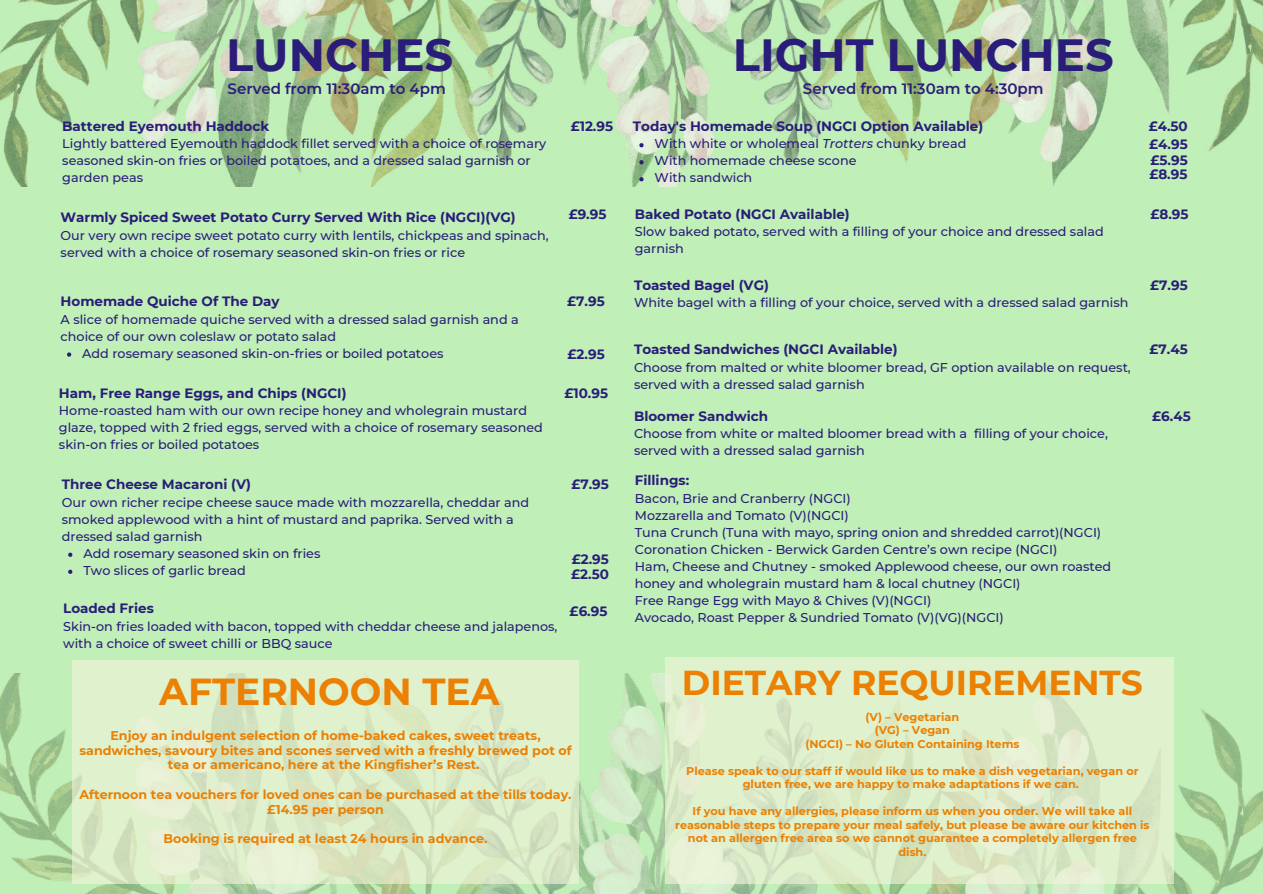
<style>
.page{position:relative;width:1263px;height:894px;background:#fff}
.page>*{position:absolute;margin:0;border:0;box-sizing:border-box;transform-origin:0 0}
.t1{font:700 45px "Montserrat";color:#291d79}
.t2{font:700 37.5px "Montserrat";color:#eb8003}
.t3{font:700 34.5px "Montserrat";color:#eb8003}
.t4{font:600 15px "Montserrat";color:#291d79}
.t5{font:700 13.5px/15px "Montserrat";color:#291d79}
.t6{font:500 12.75px/17px "Montserrat";color:#291d79}
.t7{font:700 12.75px/14.9px "Montserrat";color:#eb8003;text-align:center}
.t8{font:700 11.25px/13.5px "Montserrat";color:#eb8003;text-align:center}
.s1{font-style:italic}
</style>
<div class="page">
<div style="left:0;top:0;width:1263px;height:893px;background:#c0efb7"></div>
<img style="left:0;top:673px;width:1263px;height:220px">
<svg style="left:72px;top:660px;width:507px;height:223px;background:#dcecc8"></svg>
<svg style="left:665px;top:657px;width:508px;height:226px;background:#ddedca"></svg>
<img style="left:0;top:0;width:1263px;height:186px">
<svg style="left:67px;top:352px;width:4px;height:4px"></svg>
<svg style="left:68px;top:552px;width:4px;height:4px"></svg>
<svg style="left:68px;top:569px;width:4px;height:4px"></svg>
<svg style="left:639px;top:143px;width:5px;height:4px"></svg>
<svg style="left:639px;top:160px;width:5px;height:4px"></svg>
<svg style="left:639px;top:177px;width:5px;height:4px"></svg>
<h1 class="t1" style="left:226px;top:28px;width:229px">LUNCHES</h1>
<p class="t4" style="left:228px;top:79px;width:220px">Served from 11:30am to 4pm</p>
<p class="t5" style="left:62px;top:118px;width:209px">Battered Eyemouth Haddock</p>
<p class="t6" style="left:62px;top:135px;width:486px">Lightly battered Eyemouth haddock fillet served with a choice of rosemary seasoned skin-on fries or boiled potatoes, and a dressed salad garnish or garden peas</p>
<p class="t5" style="left:61px;top:210px;width:456px">Warmly Spiced Sweet Potato Curry Served With Rice (NGCI)(VG)</p>
<p class="t6" style="left:61px;top:227px;width:490px">Our very own recipe sweet potato curry with lentils, chickpeas and spinach, served with a choice of rosemary seasoned skin-on fries or rice</p>
<p class="t5" style="left:61px;top:294px;width:220px">Homemade Quiche Of The Day</p>
<p class="t6" style="left:61px;top:310px;width:460px">A slice of homemade quiche served with a dressed salad garnish and a</p>
<p class="t6" style="left:61px;top:327px;width:277px">choice of our own coleslaw or potato salad</p>
<p class="t6" style="left:82px;top:344px;width:363px">Add rosemary seasoned skin-on-fries or boiled potatoes</p>
<p class="t5" style="left:59px;top:385px;width:289px">Ham, Free Range Eggs, and Chips (NGCI)</p>
<p class="t6" style="left:59px;top:402px;width:485px">Home-roasted ham with our own recipe honey and wholegrain mustard glaze, topped with 2 fried eggs, served with a choice of rosemary seasoned skin-on fries or boiled potatoes</p>
<p class="t5" style="left:62px;top:476px;width:191px">Three Cheese Macaroni (V)</p>
<p class="t6" style="left:62px;top:493px;width:469px">Our own richer recipe cheese sauce made with mozzarella, cheddar and</p>
<p class="t6" style="left:62px;top:510px;width:453px">smoked applewood with a hint of mustard and paprika. Served with a</p>
<p class="t6" style="left:62px;top:527px;width:142px">dressed salad garnish</p>
<p class="t6" style="left:83px;top:544px;width:239px">Add rosemary seasoned skin on fries</p>
<p class="t6" style="left:83px;top:561px;width:164px">Two slices of garlic bread</p>
<p class="t5" style="left:571px;top:118px;width:44px">£12.95</p>
<p class="t5" style="left:569px;top:206px;width:39px">£9.95</p>
<p class="t5" style="left:567px;top:294px;width:39px">£7.95</p>
<p class="t5" style="left:568px;top:346px;width:39px">£2.95</p>
<p class="t5" style="left:564px;top:385px;width:45px">£10.95</p>
<p class="t5" style="left:571px;top:476px;width:39px">£7.95</p>
<p class="t5" style="left:571px;top:551px;width:39px">£2.95 £2.50</p>
<p class="t5" style="left:63px;top:600px;width:92px">Loaded Fries</p>
<p class="t6" style="left:63px;top:617px;width:496px">Skin-on fries loaded with bacon, topped with cheddar cheese and jalapenos, with a choice of sweet chilli or BBQ sauce</p>
<h2 class="t2" style="left:159px;top:668px;width:342px">AFTERNOON TEA</h2>
<p class="t5" style="left:570px;top:603px;width:39px">£6.95</p>
<p class="t7" style="left:79px;top:727px;width:494px">Enjoy an indulgent selection of home-baked cakes, sweet treats, sandwiches, savoury bites and scones served with a freshly brewed pot of tea or americano, here at the Kingfisher’s Rest.</p>
<p class="t7" style="left:80px;top:786px;width:494px">Afternoon tea vouchers for loved ones can be purchased at the tills today. £14.95 per person</p>
<p class="t7" style="left:164px;top:831px;width:325px">Booking is required at least 24 hours in advance.</p>
<h1 class="t1" style="left:733px;top:28px;width:382px">LIGHT LUNCHES</h1>
<p class="t4" style="left:803px;top:79px;width:242px">Served from 11:30am to 4:30pm</p>
<p class="t5" style="left:633px;top:118px;width:352px">Today's Homemade Soup (NGCI Option Available)</p>
<p class="t6" style="left:655px;top:135px;width:313px">With white or wholemeal <span class="s1">Trotters</span> chunky bread<br>With homemade cheese scone<br>With sandwich</p>
<p class="t5" style="left:635px;top:206px;width:216px">Baked Potato (NGCI Available)</p>
<p class="t6" style="left:635px;top:223px;width:470px">Slow baked potato, served with a filling of your choice and dressed salad garnish</p>
<p class="t5" style="left:634px;top:277px;width:136px">Toasted Bagel (VG)</p>
<p class="t6" style="left:634px;top:294px;width:496px">White bagel with a filling of your choice, served with a dressed salad garnish</p>
<p class="t5" style="left:634px;top:342px;width:265px">Toasted Sandwiches (NGCI Available)</p>
<p class="t6" style="left:634px;top:358px;width:498px">Choose from malted or white bloomer bread, GF option available on request, served with a dressed salad garnish</p>
<p class="t5" style="left:634px;top:408px;width:136px">Bloomer Sandwich</p>
<p class="t6" style="left:634px;top:425px;width:475px">Choose from white or malted bloomer bread with a filling of your choice, served with a dressed salad garnish</p>
<p class="t5" style="left:635px;top:472px;width:56px">Fillings:</p>
<p class="t6" style="left:635px;top:489px;width:478px">Bacon, Brie and Cranberry (NGCI)<br>Mozzarella and Tomato (V)(NGCI)<br>Tuna Crunch (Tuna with mayo, spring onion and shredded carrot)(NGCI)<br>Coronation Chicken - Berwick Garden Centre’s own recipe (NGCI)<br>Ham, Cheese and Chutney - smoked Applewood cheese, our own roasted honey and wholegrain mustard ham &amp; local chutney (NGCI)<br>Free Range Egg with Mayo &amp; Chives (V)(NGCI)<br>Avocado, Roast Pepper &amp; Sundried Tomato (V)(VG)(NGCI)</p>
<p class="t5" style="left:1149px;top:118px;width:41px">£4.50</p>
<p class="t5" style="left:1149px;top:167px;width:40px">£8.95</p>
<p class="t5" style="left:1149px;top:137px;width:40px">£4.95</p>
<p class="t5" style="left:1150px;top:153px;width:39px">£5.95</p>
<p class="t5" style="left:1150px;top:206px;width:40px">£8.95</p>
<p class="t5" style="left:1150px;top:277px;width:39px">£7.95</p>
<p class="t5" style="left:1149px;top:342px;width:40px">£7.45</p>
<p class="t5" style="left:1152px;top:408px;width:40px">£6.45</p>
<h3 class="t3" style="left:682px;top:661px;width:462px">DIETARY REQUIREMENTS</h3>
<p class="t8" style="left:805px;top:709px;width:216px">(V) – Vegetarian<br>(VG) – Vegan<br>(NGCI) – No Gluten Containing Items</p>
<p class="t8" style="left:686px;top:763px;width:454px">Please speak to our staff if would like us to make a dish vegetarian, vegan or gluten free, we are happy to make adaptations if we can.</p>
<p class="t8" style="left:675px;top:804px;width:476px">If you have any allergies, please inform us when you order. We will take all reasonable steps to prepare your meal safely, but please be aware our kitchen is not an allergen free area so we cannot guarantee a completely allergen free dish.</p>
</div>
